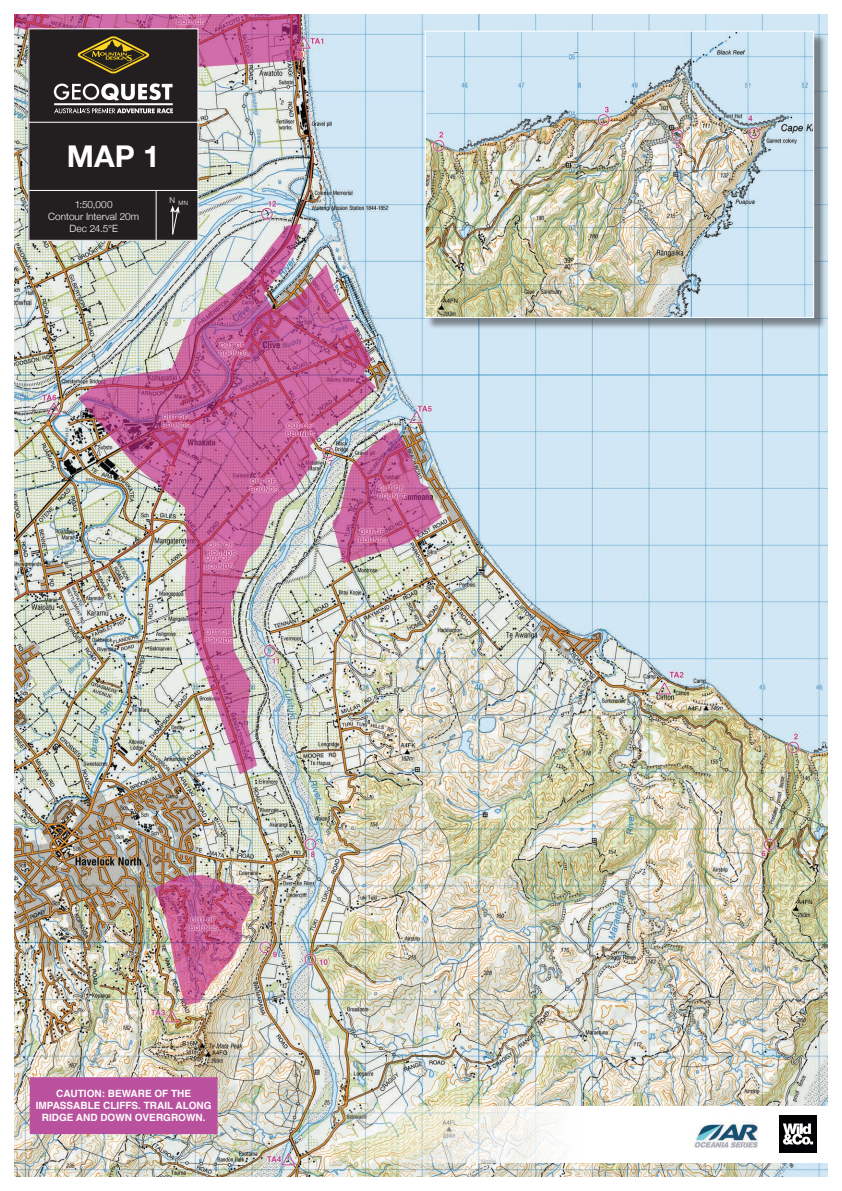
<style>
.page{position:relative;width:842px;height:1191px;background:#fff}
.page>*{position:absolute;margin:0;border:0;box-sizing:border-box;transform-origin:0 0}
.t1{font:700 30px "Helvetica Neue";color:#fff}
.t2{font:700 10px/12px "Helvetica";color:#fff;text-align:center}
.t3{font:300 10px "Helvetica Neue";letter-spacing:.005em;color:#fff}
.t4{font:300 8px "Helvetica Neue";color:#fff}
.t5{font:300 6px "Helvetica Neue";color:#fff}
</style>
<div class="page">
<img style="left:14px;top:14px;width:814px;height:1162px">
<div style="left:426px;top:32px;width:401px;height:298px;background:#231f20;opacity:.5"></div>
<img style="left:427px;top:33px;width:385px;height:283px">
<div style="left:425px;top:31px;width:389px;height:287px;border:1px solid #fff"></div>
<div style="left:29px;top:29px;width:169px;height:96px;background:#231f20"></div>
<div style="left:29px;top:122px;width:169px;height:118px;background:#231f20"></div>
<div style="left:28px;top:122px;width:170px;height:119px;border:1px solid #fff"></div>
<hr style="left:29px;top:190px;width:169px;height:1px;background:#fff">
<hr style="left:156px;top:191px;width:1px;height:49px;background:#fff">
<svg style="left:170px;top:205px;width:10px;height:30px"></svg>
<svg style="left:54px;top:83px;width:119px;height:18px"></svg>
<svg style="left:54px;top:108px;width:119px;height:5px"></svg>
<hr style="left:54px;top:103px;width:119px;height:2px;background:#fff">
<svg style="left:78px;top:36px;width:71px;height:38px"></svg>
<svg style="left:302px;top:1105px;width:526px;height:57px"></svg>
<img style="left:780px;top:1115px;width:37px;height:37px">
<img style="left:690px;top:1118px;width:71px;height:35px">
<div style="left:30px;top:1077px;width:187px;height:56px;background:#ba519e"></div>
<div style="left:30px;top:1077px;width:188px;height:57px;border:1px solid #ba519e"></div>
<p class="t1" style="left:67px;top:133px;width:94px">MAP 1</p>
<p class="t3" style="left:75px;top:196px;width:39px">1:50,000</p>
<p class="t3" style="left:48px;top:208px;width:93px">Contour Interval 20m</p>
<p class="t3" style="left:69px;top:220px;width:50px">Dec 24.5°E</p>
<p class="t4" style="left:170px;top:194px;width:7px">N</p>
<p class="t5" style="left:179px;top:198px;width:11px">MN</p>
<p class="t2" style="left:36px;top:1089px;width:177px">CAUTION: BEWARE OF THE<br>IMPASSABLE CLIFFS. TRAIL ALONG<br>RIDGE AND DOWN OVERGROWN.</p>
</div>
